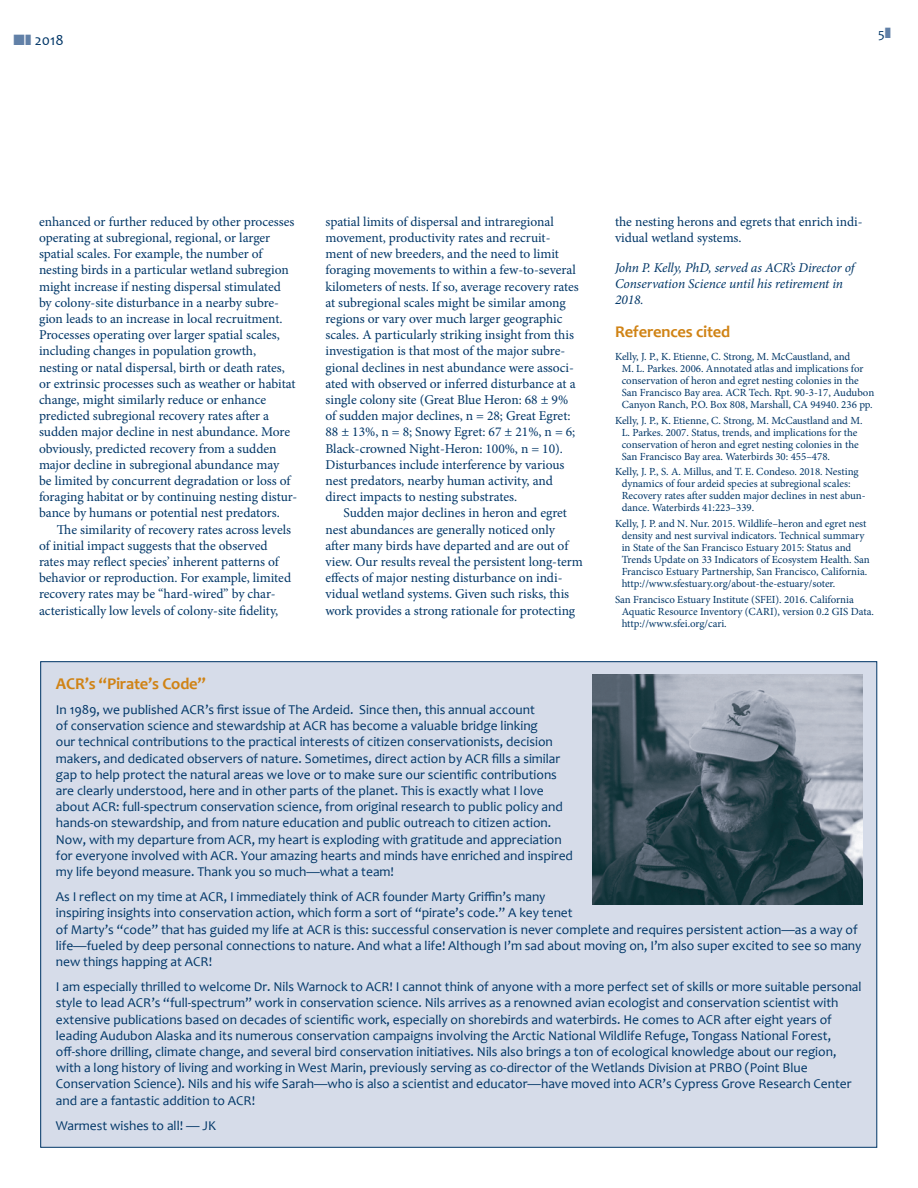
<style>
.page{position:relative;width:918px;height:1188px;background:#fff}
.page>*{position:absolute;margin:0;border:0;box-sizing:border-box;transform-origin:0 0}
.t1{font:700 16.5px "Candara";letter-spacing:-.01em;color:#d08315}
.t2{font:15px "Candara";color:#003667}
.t3{font:13.5px/16.2px "Candara";color:#003667}
.t4{font:13.5px/16.2px "Minion Pro";color:#003667}
.t5{font:italic 13.5px/16.2px "Minion Pro";letter-spacing:-.01em;color:#003667}
.t6{font:10.8px/12px "Minion Pro";letter-spacing:-.005em;color:#003667}
.s1{color:#6180a7}
</style>
<div class="page">
<div style="left:41px;top:662px;width:836px;height:485px;background:#d6dce9"></div>
<img style="left:592px;top:674px;width:270px;height:230px">
<p class="t2" style="left:14px;top:31px;width:52px"><span class="s1">■❚</span> 2018</p>
<p class="t3" style="left:878px;top:26px;width:14px">5<span class="s1">❚</span></p>
<p class="t4" style="left:39px;top:213px;width:260px">enhanced or further reduced by other processes operating at subregional, regional, or larger spatial scales. For example, the number of nesting birds in a particular wetland subregion might increase if nesting dispersal stimulated<br>by colony-site disturbance in a nearby subre&shy;gion leads to an increase in local recruitment.<br>Processes operating over larger spatial scales, including changes in population growth, nesting or natal dispersal, birth or death rates, or extrinsic processes such as weather or habitat change, might similarly reduce or enhance predicted subregional recovery rates after a sudden major decline in nest abundance. More obviously, predicted recovery from a sudden major decline in subregional abundance may<br>be limited by concurrent degradation or loss of foraging habitat or by continuing nesting distur&shy;bance by humans or potential nest predators.</p>
<p class="t4" style="left:39px;top:521px;width:254px;text-indent:18px">The similarity of recovery rates across levels of initial impact suggests that the observed rates may reflect species’ inherent patterns of behavior or reproduction. For example, limited recovery rates may be “hard-wired” by char&shy;acteristically low levels of colony-site fidelity,</p>
<p class="t4" style="left:326px;top:213px;width:255px">spatial limits of dispersal and intraregional movement, productivity rates and recruit&shy;ment of new breeders, and the need to limit foraging movements to within a few-to-several kilometers of nests. If so, average recovery rates at subregional scales might be similar among regions or vary over much larger geographic scales. A particularly striking insight from this investigation is that most of the major subre&shy;gional declines in nest abundance were associ&shy;ated with observed or inferred disturbance at a single colony site (Great Blue Heron: 68 ± 9% of sudden major declines, n = 28; Great Egret:<br>88 ± 13%, n = 8; Snowy Egret: 67 ± 21%, n = 6; Black-crowned Night-Heron: 100%, n = 10).<br>Disturbances include interference by various nest predators, nearby human activity, and direct impacts to nesting substrates.</p>
<p class="t4" style="left:326px;top:505px;width:259px;text-indent:18px">Sudden major declines in heron and egret nest abundances are generally noticed only<br>after many birds have departed and are out of view. Our results reveal the persistent long-term effects of major nesting disturbance on indi&shy;vidual wetland systems. Given such risks, this work provides a strong rationale for protecting</p>
<p class="t4" style="left:615px;top:213px;width:249px">the nesting herons and egrets that enrich indi&shy;vidual wetland systems.</p>
<p class="t5" style="left:615px;top:259px;width:241px">John P. Kelly, PhD, served as ACR’s Director of<br>Conservation Science until his retirement in<br>2018.</p>
<p class="t1" style="left:615px;top:322px;width:117px">References cited</p>
<p class="t6" style="left:622px;top:351px;width:254px;text-indent:-7px">Kelly, J. P., K. Etienne, C. Strong, M. McCaustland, and<br>M. L. Parkes. 2006. Annotated atlas and implications for conservation of heron and egret nesting colonies in the San Francisco Bay area. ACR Tech. Rpt. 90-3-17, Audubon Canyon Ranch, P.O. Box 808, Marshall, CA 94940. 236 pp.</p>
<p class="t6" style="left:622px;top:414px;width:242px;text-indent:-7px">Kelly, J. P., K. Etienne, C. Strong, M. McCaustland and M.<br>L. Parkes. 2007. Status, trends, and implications for the conservation of heron and egret nesting colonies in the San Francisco Bay area. Waterbirds 30: 455–478.</p>
<p class="t6" style="left:622px;top:466px;width:245px;text-indent:-7px">Kelly, J. P., S. A. Millus, and T. E. Condeso. 2018. Nesting dynamics of four ardeid species at subregional scales:<br>Recovery rates after sudden major declines in nest abun&shy;dance. Waterbirds 41:223–339.</p>
<p class="t6" style="left:622px;top:518px;width:250px;text-indent:-7px">Kelly, J. P. and N. Nur. 2015. Wildlife–heron and egret nest density and nest survival indicators. Technical summary in State of the San Francisco Estuary 2015: Status and Trends Update on 33 Indicators of Ecosystem Health. San Francisco Estuary Partnership, San Francisco, California. http://www.sfestuary.org/about-the-estuary/soter.</p>
<p class="t6" style="left:622px;top:594px;width:254px;text-indent:-7px">San Francisco Estuary Institute (SFEI). 2016. California<br>Aquatic Resource Inventory (CARI), version 0.2 GIS Data. http://www.sfei.org/cari.</p>
<p class="t1" style="left:56px;top:673px;width:152px">ACR’s “Pirate’s Code”</p>
<p class="t3" style="left:56px;top:701px;width:519px">In 1989, we published ACR’s first issue of The Ardeid. Since then, this annual account<br>of conservation science and stewardship at ACR has become a valuable bridge linking<br>our technical contributions to the practical interests of citizen conservationists, decision makers, and dedicated observers of nature. Sometimes, direct action by ACR fills a similar gap to help protect the natural areas we love or to make sure our scientific contributions are clearly understood, here and in other parts of the planet. This is exactly what I love about ACR: full-spectrum conservation science, from original research to public policy and hands-on stewardship, and from nature education and public outreach to citizen action.<br>Now, with my departure from ACR, my heart is exploding with gratitude and appreciation for everyone involved with ACR. Your amazing hearts and minds have enriched and inspired my life beyond measure. Thank you so much—what a team!</p>
<p class="t3" style="left:56px;top:889px;width:807px">As I reflect on my time at ACR, I immediately think of ACR founder Marty Griffin’s many<br>inspiring insights into conservation action, which form a sort of “pirate’s code.” A key tenet<br>of Marty’s “code” that has guided my life at ACR is this: successful conservation is never complete and requires persistent action—as a way of life—fueled by deep personal connections to nature. And what a life! Although I’m sad about moving on, I’m also super excited to see so many new things happing at ACR!</p>
<p class="t3" style="left:56px;top:979px;width:807px">I am especially thrilled to welcome Dr. Nils Warnock to ACR! I cannot think of anyone with a more perfect set of skills or more suitable personal style to lead ACR’s “full-spectrum” work in conservation science. Nils arrives as a renowned avian ecologist and conservation scientist with extensive publications based on decades of scientific work, especially on shorebirds and waterbirds. He comes to ACR after eight years of leading Audubon Alaska and its numerous conservation campaigns involving the Arctic National Wildlife Refuge, Tongass National Forest, off-shore drilling, climate change, and several bird conservation initiatives. Nils also brings a ton of ecological knowledge about our region, with a long history of living and working in West Marin, previously serving as co-director of the Wetlands Division at PRBO (Point Blue Conservation Science). Nils and his wife Sarah—who is also a scientist and educator—have moved into ACR’s Cypress Grove Research Center and are a fantastic addition to ACR!</p>
<p class="t3" style="left:56px;top:1117px;width:162px">Warmest wishes to all! — JK</p>
</div>
